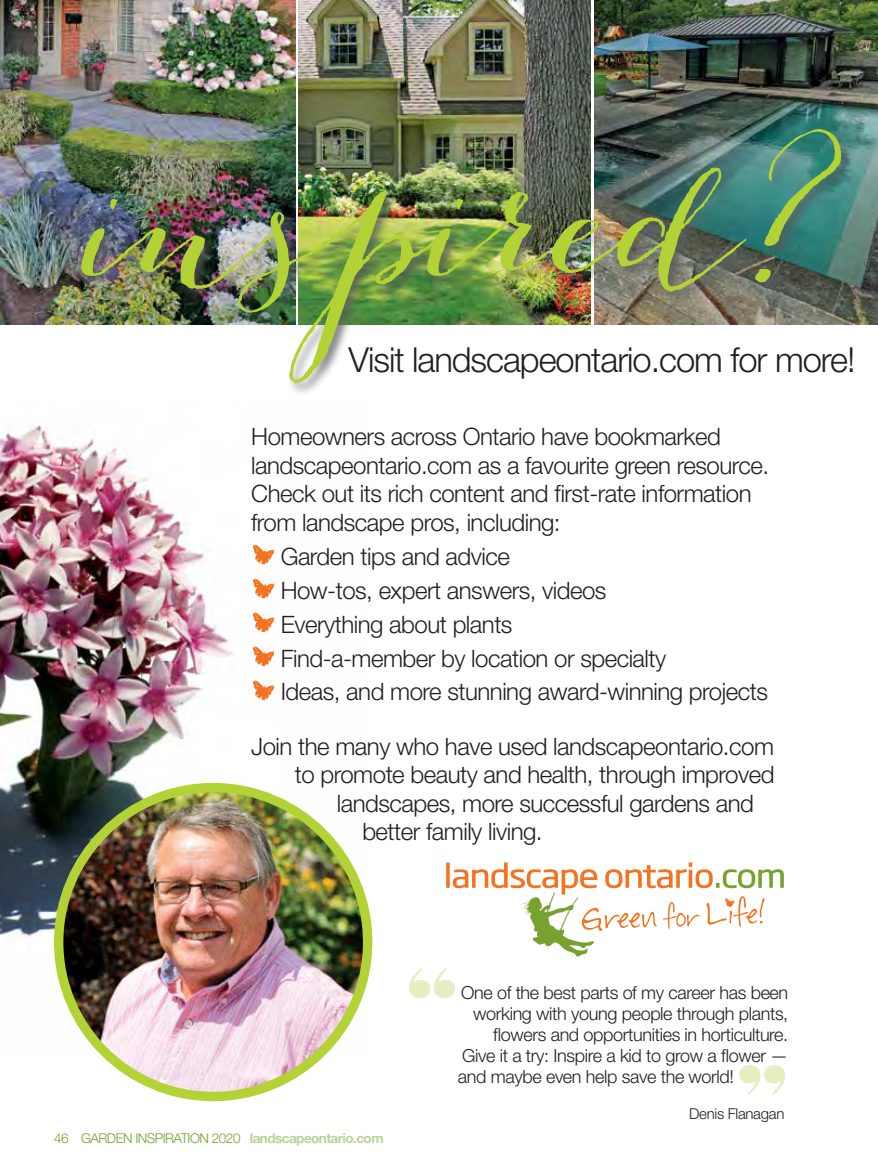
<style>
.page{position:relative;width:878px;height:1175px;background:#fff}
.page>*{position:absolute;margin:0;border:0;box-sizing:border-box;transform-origin:0 0}
.t1{font:800 70.5px "Tiffany IT Cby BT";color:#e6efc1}
.t2{font:300 34.5px "Helvetica Neue LT";letter-spacing:-.03em;color:#231f20}
.t3{font:300 24px/33.9px "Helvetica Neue LT";letter-spacing:-.02em;color:#231f20}
.t4{font:300 18px "Helvetica Neue LT";letter-spacing:-.02em;color:#231f20}
.t5{font:300 15px "Helvetica Neue LT";letter-spacing:-.02em;color:#231f20}
.t6{font:300 13.5px "Helvetica Neue LT";letter-spacing:-.04em;color:#78a22f}
.s1{font-family:"Helvetica Neue";font-weight:700;color:#bcd097}
</style>
<div class="page">
<img style="left:0;top:425px;width:372px;height:632px">
<img style="left:0;top:0;width:295px;height:324px">
<img style="left:595px;top:0;width:283px;height:324px">
<svg style="left:252px;top:544px;width:23px;height:21px"></svg>
<svg style="left:252px;top:578px;width:23px;height:20px"></svg>
<svg style="left:252px;top:611px;width:23px;height:21px"></svg>
<svg style="left:252px;top:645px;width:23px;height:21px"></svg>
<svg style="left:252px;top:679px;width:23px;height:21px"></svg>
<img style="left:59px;top:787px;width:308px;height:309px;border-radius:154px">
<div style="left:54px;top:783px;width:318px;height:318px;border:9px solid #b3d235;border-radius:50%"></div>
<svg style="left:446px;top:862px;width:337px;height:94px"></svg>
<img style="left:298px;top:0;width:292px;height:127px">
<div style="left:79px;top:127px;width:775px;height:269px;background:#58595b;opacity:.75"></div>
<img style="left:81px;top:129px;width:760px;height:254px">
<h2 class="t2" style="left:348px;top:339px;width:508px">Visit landscapeontario.com for more!</h2>
<p class="t3" style="left:251px;top:422px;width:519px;line-height:28.5px">Homeowners across Ontario have bookmarked landscapeontario.com as a favourite green resource.<br>Check out its rich content and first-rate information from landscape pros, including:</p>
<p class="t3" style="left:281px;top:539px;width:488px">Garden tips and advice<br>How-tos, expert answers, videos<br>Everything about plants<br>Find-a-member by location or specialty<br>Ideas, and more stunning award-winning projects</p>
<p class="t3" style="left:251px;top:728px;width:524px">Join the many who have used landscapeontario.com</p>
<p class="t3" style="left:295px;top:757px;width:481px">to promote beauty and health, through improved</p>
<p class="t3" style="left:337px;top:785px;width:418px">landscapes, more successful gardens and</p>
<p class="t3" style="left:362px;top:814px;width:182px">better family living.</p>
<h1 class="t1" style="left:407px;top:953px;width:52px">“</h1>
<p class="t4" style="left:461px;top:981px;width:328px">One of the best parts of my career has been</p>
<p class="t4" style="left:473px;top:1002px;width:317px">working with young people through plants,</p>
<p class="t4" style="left:493px;top:1023px;width:296px">flowers and opportunities in horticulture.</p>
<p class="t4" style="left:462px;top:1044px;width:327px">Give it a try: Inspire a kid to grow a flower —</p>
<p class="t4" style="left:458px;top:1065px;width:277px">and maybe even help save the world!</p>
<h1 class="t1" style="left:738px;top:1049px;width:52px">”</h1>
<p class="t6" style="left:54px;top:1129px;width:331px">46 GARDEN INSPIRATION 2020 <span class="s1">landscapeontario.com</span></p>
<p class="t5" style="left:689px;top:1104px;width:97px">Denis Flanagan</p>
</div>
